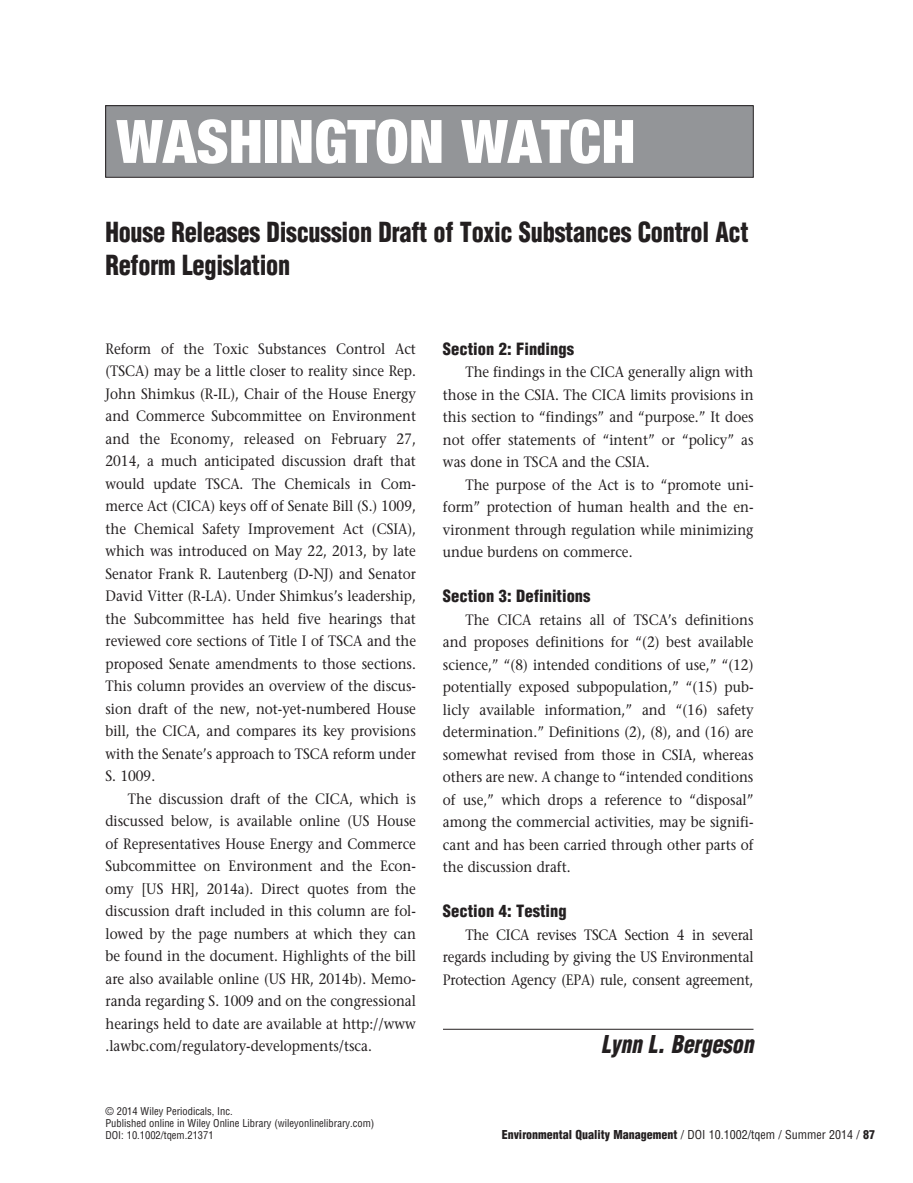
<style>
.page{position:relative;width:913px;height:1183px;background:#fff}
.page>*{position:absolute;margin:0;border:0;box-sizing:border-box;transform-origin:0 0}
.SectionTitle{font:900 condensed 60px "Helvetica Neue LT Std";color:#fff}
.FeatureTitle{font:900 condensed 27px/33px "Helvetica LT Std";letter-spacing:-.01em;color:#231f20;scale:.9 1}
.AritcleAU{font:italic 900 condensed 24px "Helvetica LT Std";color:#231f20;scale:.9 1}
.t1{font:900 condensed 16.5px "Helvetica LT Std";color:#231f20}
.ParaFL{font:500 15px/22.5px "Stone Serif Std";color:#231f20;text-align:justify;scale:.9 1}
.ChapterIntroductionP{font:500 15px/22.5px "Stone Serif Std";color:#231f20;text-align:justify;scale:.9 1}
.Para{font:500 15px/22.5px "Stone Serif Std";color:#231f20;text-align:justify;scale:.9 1}
.master_-_title{font:900 condensed 12px "Helvetica LT Std";color:#231f20}
.DOI{font:condensed 10.5px "Helvetica LT Std";color:#231f20}
.s1{font-weight:400}
</style>
<div class="page">
<hr style="left:443px;top:1029px;width:310px;height:1px;background:#231f20">
<div style="left:106px;top:106px;width:647px;height:71px;background:#939598"></div>
<div style="left:105px;top:105px;width:648px;height:72px;border:1px solid #231f20"></div>
<p class="SectionTitle" style="left:116px;top:105px;width:521px">WASHINGTON WATCH</p>
<p class="FeatureTitle" style="left:105px;top:215px;width:716px">House Releases Discussion Draft of Toxic Substances Control Act<br>Reform Legislation</p>
<p class="ChapterIntroductionP" style="left:105px;top:337px;width:347px">Reform of the Toxic Substances Control Act (TSCA) may be a little closer to reality since Rep.<br>John Shimkus (R-IL), Chair of the House Energy and Commerce Subcommittee on Environment and the Economy, released on February 27, 2014, a much anticipated discussion draft that would update TSCA. The Chemicals in Com&shy;merce Act (CICA) keys off of Senate Bill (S.) 1009, the Chemical Safety Improvement Act (CSIA), which was introduced on May 22, 2013, by late Senator Frank R. Lautenberg (D-NJ) and Senator David Vitter (R-LA). Under Shimkus’s leadership, the Subcommittee has held five hearings that reviewed core sections of Title I of TSCA and the proposed Senate amendments to those sections.<br>This column provides an overview of the discus&shy;sion draft of the new, not-yet-numbered House bill, the CICA, and compares its key provisions with the Senate’s approach to TSCA reform under S. 1009.</p>
<p class="Para" style="left:105px;top:787px;width:347px;text-indent:22px">The discussion draft of the CICA, which is discussed below, is available online (US House of Representatives House Energy and Commerce Subcommittee on Environment and the Econ&shy;omy [US HR], 2014a). Direct quotes from the discussion draft included in this column are fol&shy;lowed by the page numbers at which they can be found in the document. Highlights of the bill are also available online (US HR, 2014b). Memo&shy;randa regarding S. 1009 and on the congressional hearings held to date are available at http://www .lawbc.com/regulatory-developments/tsca.</p>
<p class="DOI" style="left:105px;top:1104px;width:129px">© 2014 Wiley Periodicals, Inc.</p>
<p class="DOI" style="left:105px;top:1116px;width:270px">Published online in Wiley Online Library (wileyonlinelibrary.com)</p>
<p class="DOI" style="left:105px;top:1128px;width:110px">DOI: 10.1002/tqem.21371</p>
<h1 class="t1" style="left:443px;top:338px;width:132px">Section 2: Findings</h1>
<p class="ParaFL" style="left:443px;top:361px;width:347px;text-indent:22px">The findings in the CICA generally align with those in the CSIA. The CICA limits provisions in this section to “findings” and “purpose.” It does not offer statements of “intent” or “policy” as was done in TSCA and the CSIA.</p>
<p class="Para" style="left:443px;top:473px;width:347px;text-indent:22px">The purpose of the Act is to “promote uni&shy;form” protection of human health and the en&shy;vironment through regulation while minimizing undue burdens on commerce.</p>
<h1 class="t1" style="left:443px;top:586px;width:149px">Section 3: Definitions</h1>
<p class="ParaFL" style="left:443px;top:608px;width:347px;text-indent:22px">The CICA retains all of TSCA’s definitions and proposes definitions for “(2) best available science,” “(8) intended conditions of use,” “(12) potentially exposed subpopulation,” “(15) pub&shy;licly available information,” and “(16) safety determination.” Definitions (2), (8), and (16) are somewhat revised from those in CSIA, whereas others are new. A change to “intended conditions of use,” which drops a reference to “disposal” among the commercial activities, may be signifi&shy;cant and has been carried through other parts of the discussion draft.</p>
<h1 class="t1" style="left:443px;top:901px;width:125px">Section 4: Testing</h1>
<p class="ParaFL" style="left:443px;top:923px;width:347px;text-indent:22px">The CICA revises TSCA Section 4 in several regards including by giving the US Environmental Protection Agency (EPA) rule, consent agreement,</p>
<p class="AritcleAU" style="left:601px;top:1029px;width:171px">Lynn L. Bergeson</p>
<p class="master_-_title" style="left:502px;top:1127px;width:375px">Environmental Quality Management <span class="s1">/ DOI 10.1002/tqem / Summer 2014 /</span> 87</p>
</div>
